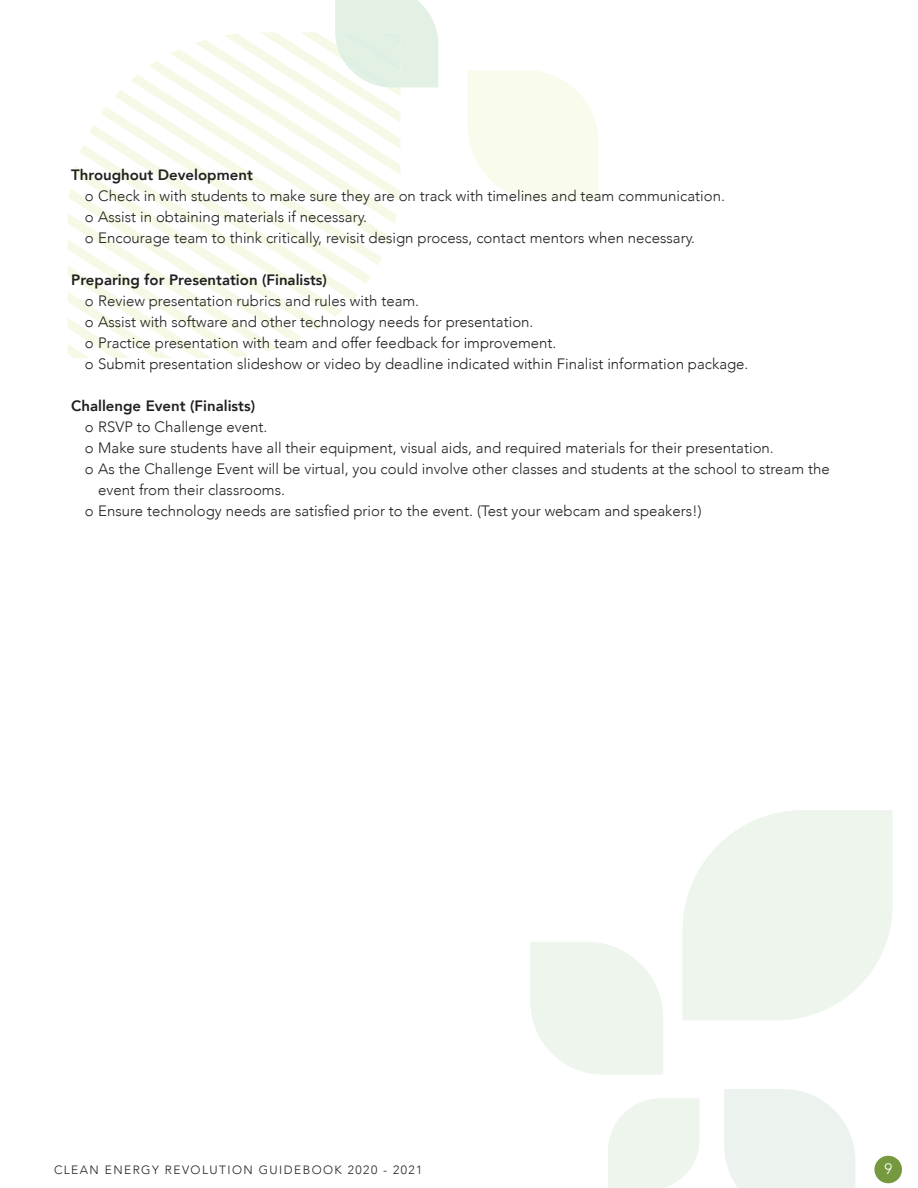
<style>
.page{position:relative;width:918px;height:1188px;background:#fff}
.page>*{position:absolute;margin:0;border:0;box-sizing:border-box;transform-origin:0 0}
.t1{font:300 15px/21px "Avenir";color:#231f20}
.body{font:800 15px "Avenir";color:#231f20}
.t2{font:300 15px "Avenir";color:#fff}
.t3{font:300 12px "Avenir";letter-spacing:.12em;color:#231f20}
</style>
<div class="page">
<svg style="left:68px;top:345px;width:210px;height:13px"></svg>
<svg style="left:68px;top:327px;width:252px;height:18px"></svg>
<svg style="left:68px;top:308px;width:274px;height:19px"></svg>
<svg style="left:68px;top:290px;width:290px;height:18px"></svg>
<svg style="left:68px;top:166px;width:303px;height:124px"></svg>
<svg style="left:78px;top:145px;width:304px;height:126px"></svg>
<svg style="left:89px;top:125px;width:302px;height:128px"></svg>
<svg style="left:101px;top:107px;width:296px;height:127px"></svg>
<svg style="left:113px;top:90px;width:287px;height:126px"></svg>
<svg style="left:125px;top:75px;width:275px;height:122px"></svg>
<svg style="left:137px;top:0;width:301px;height:179px"></svg>
<svg style="left:468px;top:70px;width:130px;height:131px;background:#f9fbef"></svg>
<svg style="left:608px;top:1098px;width:92px;height:90px;background:#eff6ef"></svg>
<svg style="left:724px;top:1089px;width:131px;height:99px;background:#edf3ef"></svg>
<svg style="left:530px;top:942px;width:133px;height:133px;background:#eff6ef"></svg>
<svg style="left:682px;top:810px;width:211px;height:210px;background:#eff6ef"></svg>
<div style="left:874px;top:1156px;width:28px;height:27px;background:#76993f;border-radius:50%"></div>
<p class="body" style="left:71px;top:163px;width:183px">Throughout Development</p>
<p class="t1" style="left:85px;top:185px;width:642px">o Check in with students to make sure they are on track with timelines and team communication.</p>
<p class="t1" style="left:85px;top:206px;width:284px">o Assist in obtaining materials if necessary.</p>
<p class="t1" style="left:85px;top:227px;width:612px">o Encourage team to think critically, revisit design process, contact mentors when necessary.</p>
<p class="body" style="left:71px;top:268px;width:257px">Preparing for Presentation (Finalists)</p>
<p class="t1" style="left:85px;top:290px;width:336px">o Review presentation rubrics and rules with team.</p>
<p class="t1" style="left:85px;top:311px;width:450px">o Assist with software and other technology needs for presentation.</p>
<p class="t1" style="left:85px;top:332px;width:473px">o Practice presentation with team and offer feedback for improvement.</p>
<p class="t1" style="left:85px;top:353px;width:665px">o Submit presentation slideshow or video by deadline indicated within Finalist information package.</p>
<p class="body" style="left:71px;top:394px;width:185px">Challenge Event (Finalists)</p>
<p class="t1" style="left:85px;top:416px;width:184px">o RSVP to Challenge event.</p>
<p class="t1" style="left:85px;top:437px;width:691px">o Make sure students have all their equipment, visual aids, and required materials for their presentation.</p>
<p class="t1" style="left:98px;top:458px;width:733px;text-indent:-14px">o As the Challenge Event will be virtual, you could involve other classes and students at the school to stream the event from their classrooms.</p>
<p class="t1" style="left:85px;top:500px;width:618px">o Ensure technology needs are satisfied prior to the event. (Test your webcam and speakers!)</p>
<p class="t3" style="left:54px;top:1163px;width:370px">CLEAN ENERGY REVOLUTION GUIDEBOOK 2020 - 2021</p>
<p class="t2" style="left:884px;top:1160px;width:9px">9</p>
</div>
